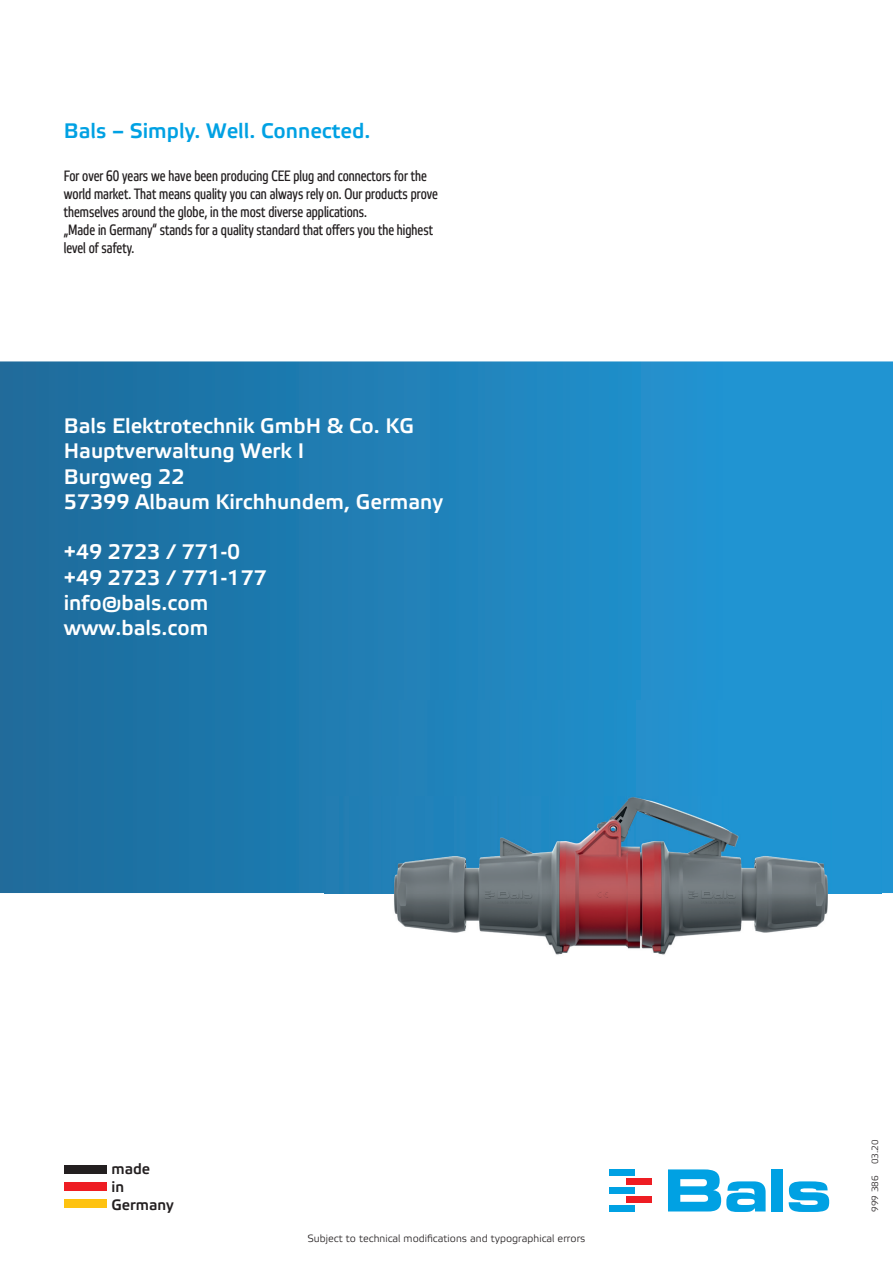
<style>
.page{position:relative;width:893px;height:1263px;background:#fff}
.page>*{position:absolute;margin:0;border:0;box-sizing:border-box;transform-origin:0 0}
.t1{font:500 21px/25.2px "Etelka";color:#fff}
.t2{font:500 21px "Etelka";color:#00a1e3}
.t3{font:15px/18px "Etelka Narrow Text";color:#231f20}
.t4{font:500 15px/18px "Etelka";color:#231f20}
.t5{font:300 10.5px "Etelka";color:#231f20}
.t6{font:300 9px "Etelka";color:#231f20}
</style>
<div class="page">
<svg style="left:0;top:361px;width:893px;height:532px;background:#1f80b6"></svg>
<img style="left:324px;top:701px;width:557px;height:254px">
<div style="left:64px;top:1165px;width:42px;height:9px;background:#231f20"></div>
<div style="left:64px;top:1199px;width:42px;height:9px;background:#fec210"></div>
<div style="left:64px;top:1182px;width:42px;height:9px;background:#ee1d23"></div>
<svg style="left:668px;top:1169px;width:98px;height:43px"></svg>
<div style="left:772px;top:1169px;width:11px;height:42px;background:#00a1e3"></div>
<svg style="left:789px;top:1181px;width:40px;height:31px"></svg>
<div style="left:609px;top:1169px;width:26px;height:7px;background:#00a1e3"></div>
<div style="left:626px;top:1178px;width:26px;height:7px;background:#ee1d23"></div>
<div style="left:609px;top:1187px;width:26px;height:7px;background:#00a1e3"></div>
<div style="left:626px;top:1196px;width:26px;height:7px;background:#ee1d23"></div>
<div style="left:609px;top:1205px;width:26px;height:6px;background:#00a1e3"></div>
<h1 class="t2" style="left:64px;top:118px;width:308px">Bals – Simply. Well. Connected.</h1>
<p class="t3" style="left:64px;top:167px;width:376px">For over 60 years we have been producing CEE plug and connectors for the world market. That means quality you can always rely on. Our products prove themselves around the globe, in the most diverse applications.<br>„Made in Germany“ stands for a quality standard that offers you the highest level of safety.</p>
<h1 class="t1" style="left:64px;top:414px;width:381px">Bals Elektrotechnik GmbH &amp; Co. KG<br>Hauptverwaltung Werk I<br>Burgweg 22<br>57399 Albaum Kirchhundem, Germany</h1>
<h1 class="t1" style="left:64px;top:540px;width:204px">+49 2723 / 771-0 +49 2723 / 771-177 info@bals.com www.bals.com</h1>
<p class="t4" style="left:111px;top:1160px;width:64px">made<br>in<br>Germany</p>
<p class="t5" style="left:307px;top:1232px;width:280px">Subject to technical modifications and typographical errors</p>
<p class="t6" style="left:870px;top:1164px;width:26px;rotate:-90deg">03.20</p>
<p class="t6" style="left:870px;top:1212px;width:38px;rotate:-90deg">999 386</p>
</div>
